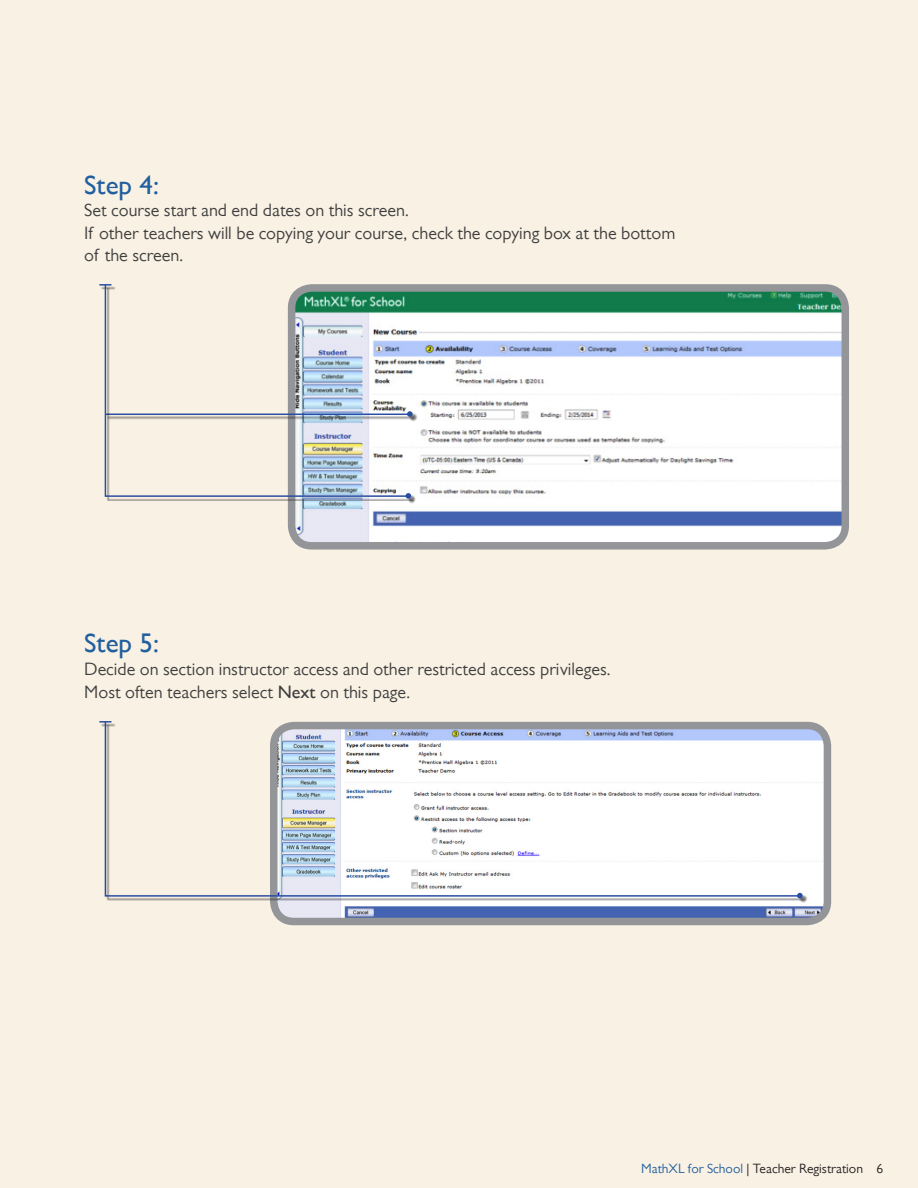
<style>
.page{position:relative;width:918px;height:1188px;background:#f9f2e4}
.page>*{position:absolute;margin:0;border:0;box-sizing:border-box;transform-origin:0 0}
.Step_Copy{font:700 27px "Gill Sans MT Pro";color:#225f9f}
.Body_copy{font:18px/22.5px "Gill Sans MT Pro";color:#3e3e3f}
.t1{font:13.5px "Gill Sans MT Pro";color:#231f20}
.s1{font-weight:700}
.s2{color:#225f9f}
</style>
<div class="page">
<img style="left:297px;top:293px;width:543px;height:248px">
<div style="left:288px;top:284px;width:561px;height:266px;border:8px solid #939598;border-radius:20px"></div>
<div style="left:409px;top:413px;width:8px;height:9px;background:#231f20;opacity:.55"></div>
<hr style="left:101px;top:286px;width:15px;height:4px;background:#231f20;opacity:.55">
<div style="left:107px;top:286px;width:307px;height:215px;background:#231f20;opacity:.55"></div>
<svg style="left:104px;top:284px;width:307px;height:214px"></svg>
<div style="left:407px;top:495px;width:9px;height:8px;background:#231f20;opacity:.55"></div>
<svg style="left:406px;top:493px;width:5px;height:6px"></svg>
<img style="left:279px;top:731px;width:543px;height:185px">
<div style="left:270px;top:722px;width:561px;height:203px;border:8px solid #939598;border-radius:20px"></div>
<hr style="left:101px;top:723px;width:15px;height:4px;background:#231f20;opacity:.55">
<div style="left:107px;top:723px;width:698px;height:178px;background:#231f20;opacity:.55"></div>
<svg style="left:104px;top:721px;width:698px;height:176px"></svg>
<div style="left:799px;top:895px;width:8px;height:8px;background:#231f20;opacity:.55"></div>
<svg style="left:797px;top:893px;width:6px;height:5px"></svg>
<p class="Step_Copy" style="left:84px;top:170px;width:76px">Step 4:</p>
<p class="Body_copy" style="left:84px;top:199px;width:593px">Set course start and end dates on this screen.<br>If other teachers will be copying your course, check the copying box at the bottom of the screen.</p>
<p class="Step_Copy" style="left:84px;top:627px;width:76px">Step 5:</p>
<p class="Body_copy" style="left:84px;top:658px;width:528px">Decide on section instructor access and other restricted access privileges.<br>Most often teachers select <span class="s1">Next</span> on this page.</p>
<p class="t1" style="left:641px;top:1160px;width:244px"><span class="s2">MathXL for School</span> | Teacher Registration 6</p>
</div>
